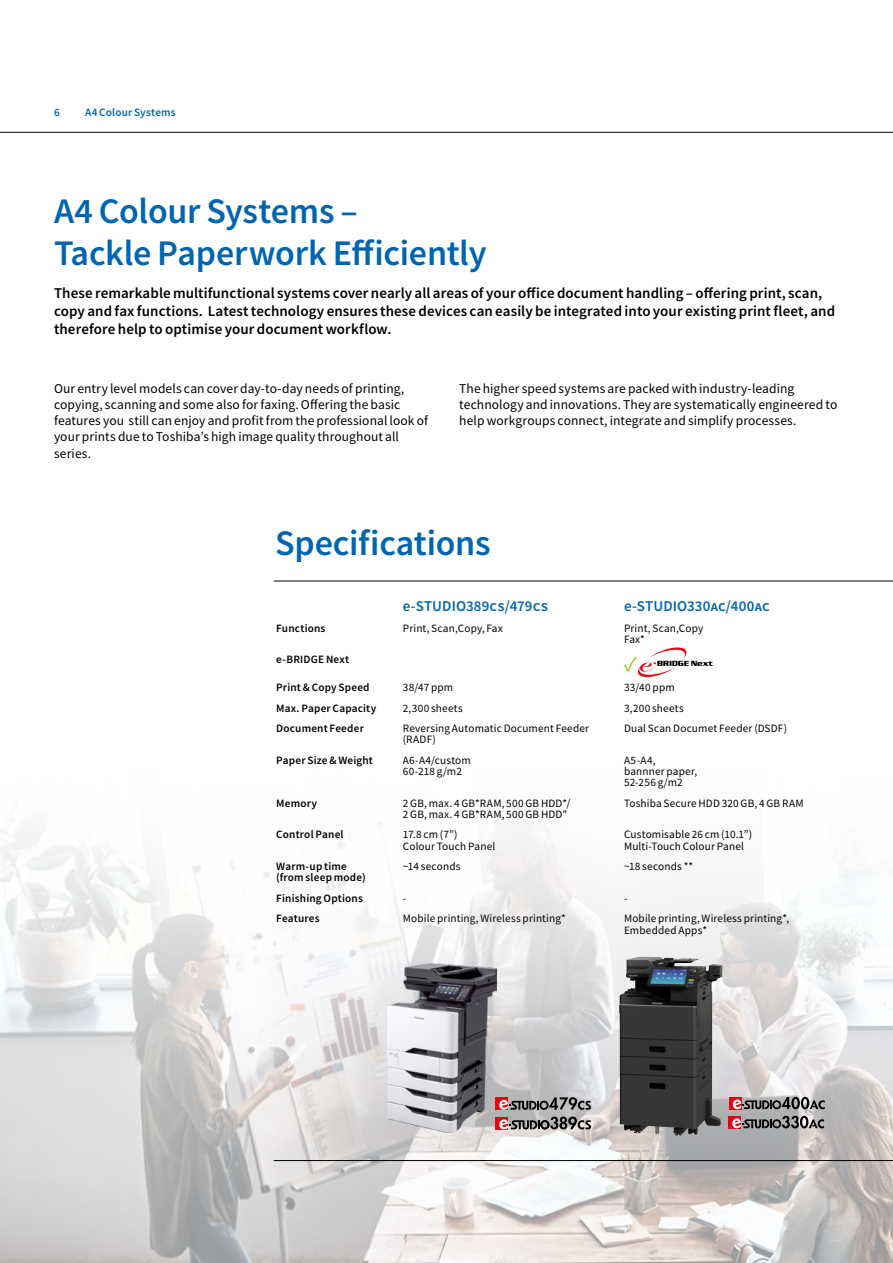
<style>
.page{position:relative;width:893px;height:1263px;background:#fff}
.page>*{position:absolute;margin:0;border:0;box-sizing:border-box;transform-origin:0 0}
.t1{font:500 36px/42px "Toshiba Sans";letter-spacing:-.01em;color:#0065b0}
.t2{font:21px "Toshiba Sans";color:#9dc41a}
.t3{font:500 15px/18px "Toshiba Sans";letter-spacing:.005em;color:#000}
.t4{font:500 15px "Toshiba Sans";letter-spacing:.01em;color:#0065b0}
.t5{font:13.5px/16.2px "Toshiba Sans";letter-spacing:.005em;color:#000}
.t6{font:11.25px/11.2px "Toshiba Sans";letter-spacing:.015em;color:#000}
.t7{font:500 11.25px/11.2px "Toshiba Sans";letter-spacing:.015em;color:#000}
.t8{font:500 11.25px "Toshiba Sans";letter-spacing:.015em;color:#0065b0}
</style>
<div class="page">
<hr style="left:0;top:132px;width:893px;height:1px;background:#000">
<img style="left:0;top:829px;width:893px;height:434px">
<hr style="left:274px;top:581px;width:619px;height:1px;background:#000">
<hr style="left:274px;top:1160px;width:619px;height:1px;background:#000">
<svg style="left:638px;top:647px;width:75px;height:30px"></svg>
<div style="left:495px;top:1117px;width:13px;height:12px;background:#e30613"></div>
<svg style="left:499px;top:1116px;width:92px;height:13px"></svg>
<div style="left:495px;top:1097px;width:13px;height:13px;background:#e30613"></div>
<svg style="left:499px;top:1097px;width:92px;height:13px"></svg>
<img style="left:387px;top:963px;width:110px;height:169px">
<img style="left:619px;top:956px;width:63px;height:180px">
<div style="left:729px;top:1097px;width:12px;height:12px;background:#e30613"></div>
<svg style="left:732px;top:1097px;width:93px;height:12px"></svg>
<div style="left:728px;top:1116px;width:13px;height:12px;background:#e30613"></div>
<svg style="left:732px;top:1116px;width:92px;height:12px"></svg>
<p class="t8" style="left:54px;top:104px;width:7px">6</p>
<p class="t8" style="left:85px;top:104px;width:92px">A4 Colour Systems</p>
<h1 class="t1" style="left:54px;top:189px;width:434px">A4 Colour Systems –<br>Tackle Paperwork Efficiently</h1>
<p class="t3" style="left:54px;top:283px;width:783px">These remarkable multifunctional systems cover nearly all areas of your office document handling – offering print, scan, copy and fax functions. Latest technology ensures these devices can easily be integrated into your existing print fleet, and therefore help to optimise your document workflow.</p>
<p class="t5" style="left:54px;top:380px;width:376px">Our entry level models can cover day-to-day needs of printing, copying, scanning and some also for faxing. Offering the basic features you still can enjoy and profit from the professional look of your prints due to Toshiba’s high image quality throughout all series.</p>
<p class="t5" style="left:459px;top:380px;width:380px">The higher speed systems are packed with industry-leading technology and innovations. They are systematically engineered to help workgroups connect, integrate and simplify processes.</p>
<h1 class="t1" style="left:275px;top:522px;width:217px">Specifications</h1>
<h3 class="t4" style="left:403px;top:596px;width:147px">e-STUDIO389cs/479cs</h3>
<h3 class="t4" style="left:624px;top:596px;width:147px">e-STUDIO330ac/400ac</h3>
<p class="t7" style="left:276px;top:622px;width:51px">Functions</p>
<p class="t6" style="left:403px;top:622px;width:102px">Print, Scan,Copy, Fax</p>
<p class="t6" style="left:624px;top:622px;width:81px">Print, Scan,Copy<br>Fax*</p>
<p class="t7" style="left:276px;top:654px;width:75px">e-BRIDGE Next</p>
<h2 class="t2" style="left:624px;top:650px;width:14px">✓</h2>
<p class="t7" style="left:276px;top:682px;width:95px">Print &amp; Copy Speed</p>
<p class="t6" style="left:403px;top:682px;width:52px">38/47 ppm</p>
<p class="t6" style="left:624px;top:682px;width:52px">33/40 ppm</p>
<p class="t7" style="left:276px;top:702px;width:101px">Max. Paper Capacity</p>
<p class="t6" style="left:403px;top:702px;width:61px">2,300 sheets</p>
<p class="t6" style="left:624px;top:702px;width:61px">3,200 sheets</p>
<p class="t7" style="left:276px;top:723px;width:89px">Document Feeder</p>
<p class="t6" style="left:403px;top:723px;width:188px">Reversing Automatic Document Feeder (RADF)</p>
<p class="t6" style="left:624px;top:723px;width:165px">Dual Scan Documet Feeder (DSDF)</p>
<p class="t7" style="left:276px;top:754px;width:98px">Paper Size &amp; Weight</p>
<p class="t6" style="left:403px;top:754px;width:70px">A6-A4/custom<br>60-218 g/m2</p>
<p class="t6" style="left:624px;top:754px;width:75px">A5-A4, bannner paper,<br>52-256 g/m2</p>
<p class="t7" style="left:276px;top:797px;width:42px">Memory</p>
<p class="t6" style="left:403px;top:797px;width:169px">2 GB, max. 4 GB*RAM, 500 GB HDD*/<br>2 GB, max. 4 GB*RAM, 500 GB HDD"</p>
<p class="t6" style="left:624px;top:797px;width:181px">Toshiba Secure HDD 320 GB, 4 GB RAM</p>
<p class="t7" style="left:276px;top:829px;width:69px">Control Panel</p>
<p class="t6" style="left:403px;top:829px;width:94px">17.8 cm (7”)<br>Colour Touch Panel</p>
<p class="t6" style="left:624px;top:829px;width:130px">Customisable 26 cm (10.1”)<br>Multi-Touch Colour Panel</p>
<p class="t7" style="left:276px;top:861px;width:91px">Warm-up time (from sleep mode)</p>
<p class="t6" style="left:403px;top:861px;width:59px">~14 seconds</p>
<p class="t6" style="left:624px;top:861px;width:71px">~18 seconds **</p>
<p class="t7" style="left:276px;top:892px;width:88px">Finishing Options</p>
<p class="t6" style="left:403px;top:892px;width:5px">-</p>
<p class="t6" style="left:624px;top:892px;width:5px">-</p>
<p class="t7" style="left:276px;top:913px;width:45px">Features</p>
<p class="t6" style="left:403px;top:913px;width:165px">Mobile printing, Wireless printing*</p>
<p class="t6" style="left:624px;top:913px;width:167px">Mobile printing, Wireless printing*,<br>Embedded Apps*</p>
</div>
